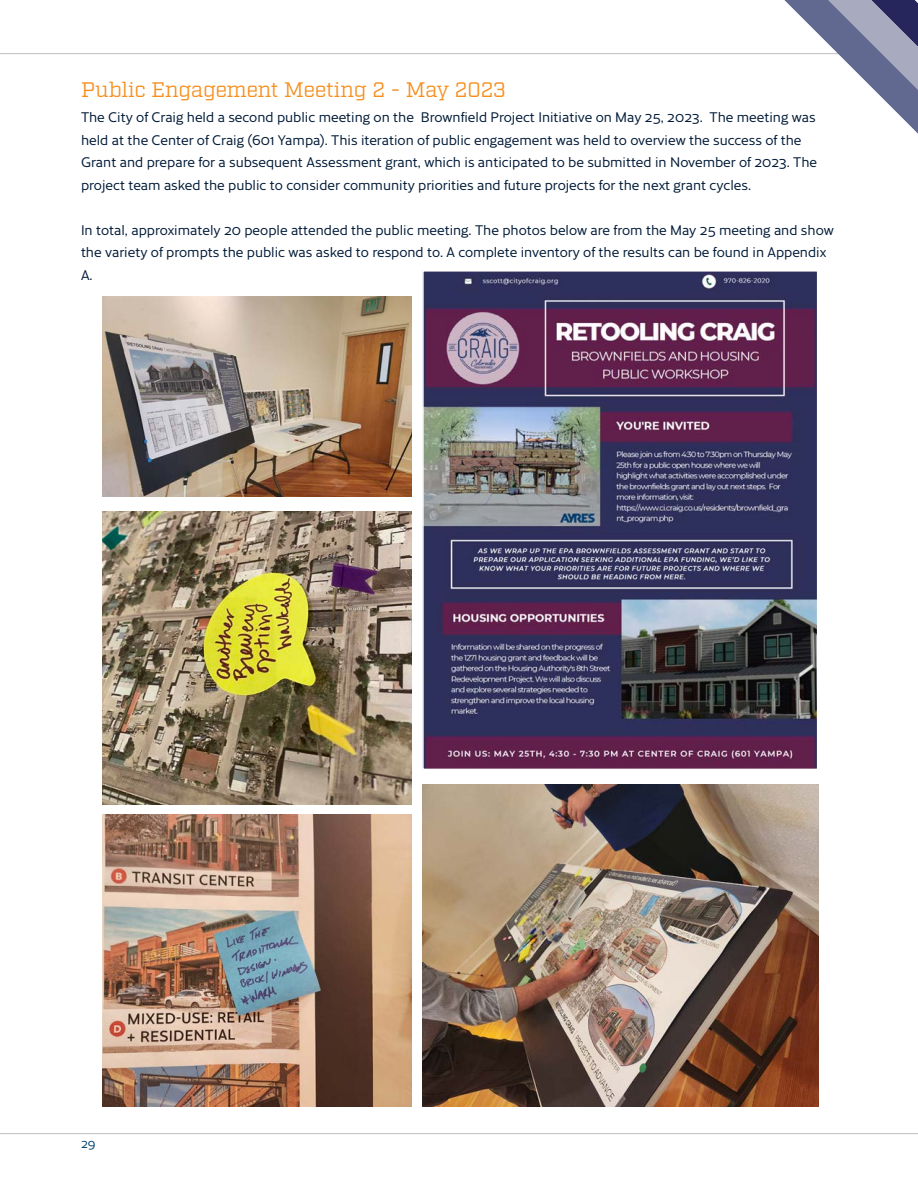
<style>
.page{position:relative;width:918px;height:1188px;background:#fff}
.page>*{position:absolute;margin:0;border:0;box-sizing:border-box;transform-origin:0 0}
.t1{font:21px "Factoria";letter-spacing:-.01em;color:#f68f1e}
.t2{font:13.5px/22.5px "Cresta";color:#001a37}
.t3{font:12px "Cresta";color:#004270}
</style>
<div class="page">
<hr style="left:0;top:1133px;width:918px;height:1px;background:#bdbfc5">
<hr style="left:0;top:53px;width:918px;height:1px;background:#bdbfc5">
<img style="left:102px;top:296px;width:310px;height:200px">
<img style="left:422px;top:785px;width:396px;height:322px">
<img style="left:102px;top:814px;width:310px;height:293px">
<img style="left:102px;top:512px;width:310px;height:293px">
<img style="left:425px;top:273px;width:390px;height:494px">
<div style="left:422px;top:270px;width:396px;height:500px;border:2px solid #fff"></div>
<svg style="left:784px;top:0;width:134px;height:134px"></svg>
<h1 class="t1" style="left:81px;top:77px;width:426px">Public Engagement Meeting 2 - May 2023</h1>
<p class="t2" style="left:81px;top:105px;width:738px">The City of Craig held a second public meeting on the Brownfield Project Initiative on May 25, 2023. The meeting was held at the Center of Craig (601 Yampa). This iteration of public engagement was held to overview the success of the Grant and prepare for a subsequent Assessment grant, which is anticipated to be submitted in November of 2023. The project team asked the public to consider community priorities and future projects for the next grant cycles.</p>
<p class="t2" style="left:81px;top:218px;width:754px">In total, approximately 20 people attended the public meeting. The photos below are from the May 25 meeting and show the variety of prompts the public was asked to respond to. A complete inventory of the results can be found in Appendix<br>A.</p>
<p class="t3" style="left:81px;top:1135px;width:16px">29</p>
</div>
